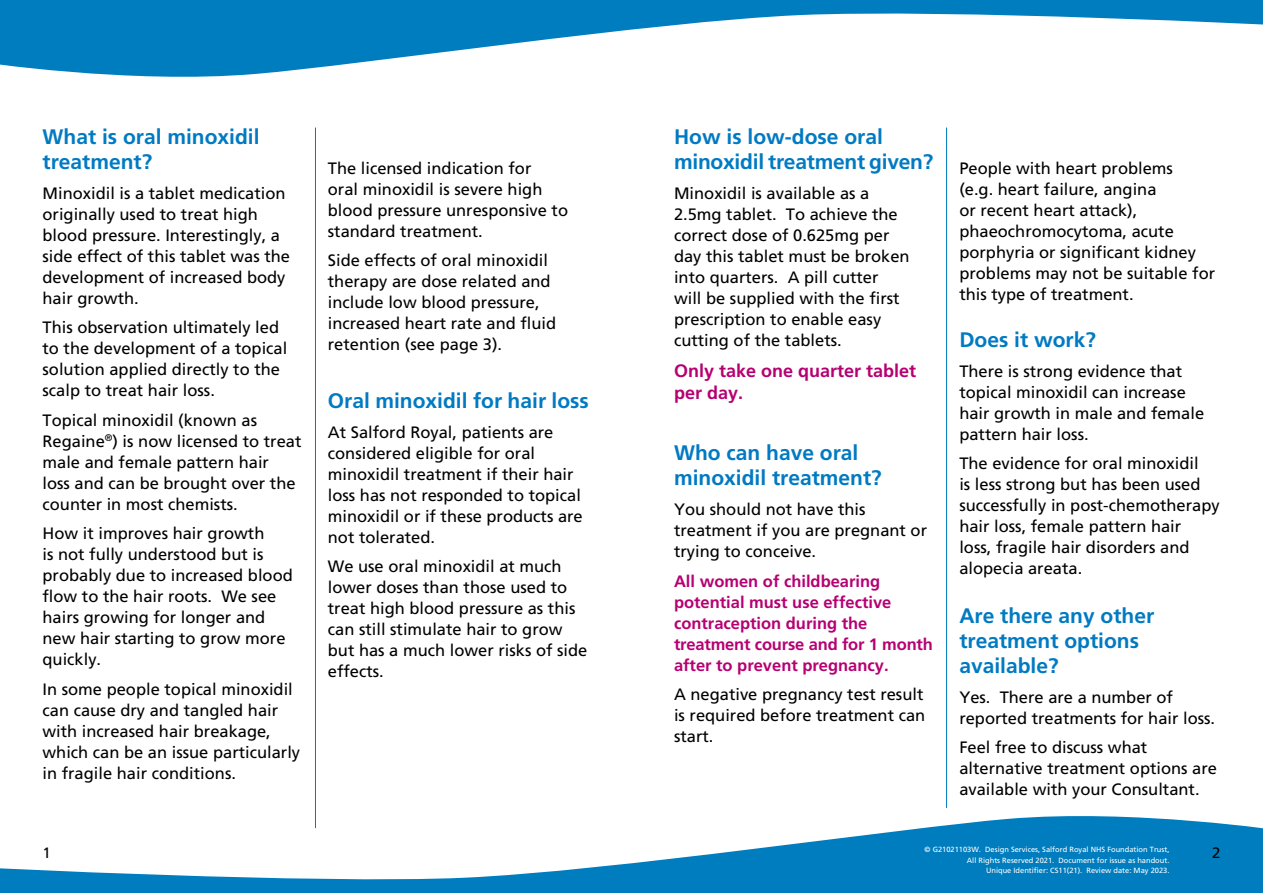
<style>
.page{position:relative;width:1263px;height:893px;background:#fff}
.page>*{position:absolute;margin:0;border:0;box-sizing:border-box;transform-origin:0 0}
.t1{font:700 21px/25.2px "Frutiger";color:#007ac2}
.t2{font:700 18px/22.5px "Frutiger";color:#b60072}
.t3{font:16.5px/21px "Frutiger";color:#000}
.t4{font:700 16.5px/21px "Frutiger";color:#b60072}
.t5{font:15px "Frutiger";color:#000}
.t6{font:7.5px/10.5px "Frutiger";color:#fff;text-align:right}
</style>
<div class="page">
<svg style="left:0;top:0;width:1263px;height:77px;fill:#007dbe"></svg>
<svg style="left:0;top:816px;width:1263px;height:77px;fill:#007dbe"></svg>
<hr style="left:315px;top:128px;width:1px;height:700px;background:#007ac2">
<hr style="left:946px;top:128px;width:1px;height:680px;background:#007ac2">
<p class="t1" style="left:43px;top:124px;width:219px">What is oral minoxidil treatment?</p>
<p class="t3" style="left:43px;top:182px;width:249px">Minoxidil is a tablet medication originally used to treat high blood pressure. Interestingly, a side effect of this tablet was the development of increased body hair growth.</p>
<p class="t3" style="left:43px;top:317px;width:246px">This observation ultimately led to the development of a topical solution applied directly to the scalp to treat hair loss.</p>
<p class="t3" style="left:43px;top:409px;width:260px">Topical minoxidil (known as<br>Regaine<sup>®</sup>) is now licensed to treat male and female pattern hair<br>loss and can be brought over the counter in most chemists.</p>
<p class="t3" style="left:43px;top:523px;width:252px">How it improves hair growth<br>is not fully understood but is probably due to increased blood flow to the hair roots. We see hairs growing for longer and new hair starting to grow more quickly.</p>
<p class="t3" style="left:43px;top:678px;width:259px">In some people topical minoxidil can cause dry and tangled hair with increased hair breakage, which can be an issue particularly in fragile hair conditions.</p>
<p class="t3" style="left:328px;top:157px;width:242px">The licensed indication for<br>oral minoxidil is severe high blood pressure unresponsive to standard treatment.</p>
<p class="t3" style="left:328px;top:250px;width:230px">Side effects of oral minoxidil therapy are dose related and include low blood pressure, increased heart rate and fluid retention (see page 3).</p>
<p class="t1" style="left:328px;top:388px;width:263px">Oral minoxidil for hair loss</p>
<p class="t3" style="left:328px;top:421px;width:256px">At Salford Royal, patients are considered eligible for oral minoxidil treatment if their hair loss has not responded to topical minoxidil or if these products are not tolerated.</p>
<p class="t3" style="left:328px;top:556px;width:261px">We use oral minoxidil at much lower doses than those used to treat high blood pressure as this can still stimulate hair to grow but has a much lower risks of side effects.</p>
<p class="t1" style="left:674px;top:124px;width:261px">How is low-dose oral minoxidil treatment given?</p>
<p class="t3" style="left:674px;top:182px;width:237px">Minoxidil is available as a<br>2.5mg tablet. To achieve the correct dose of 0.625mg per day this tablet must be broken into quarters. A pill cutter will be supplied with the first prescription to enable easy cutting of the tablets.</p>
<p class="t2" style="left:674px;top:359px;width:244px">Only take one quarter tablet per day.</p>
<p class="t1" style="left:674px;top:440px;width:209px">Who can have oral minoxidil treatment?</p>
<p class="t3" style="left:674px;top:499px;width:255px">You should not have this treatment if you are pregnant or trying to conceive.</p>
<p class="t4" style="left:674px;top:570px;width:260px">All women of childbearing potential must use effective contraception during the treatment course and for 1 month after to prevent pregnancy.</p>
<p class="t3" style="left:674px;top:684px;width:253px;text-align:justify">A negative pregnancy test result is required before treatment can start.</p>
<p class="t3" style="left:959px;top:157px;width:257px">People with heart problems<br>(e.g. heart failure, angina<br>or recent heart attack), phaeochromocytoma, acute porphyria or significant kidney problems may not be suitable for this type of treatment.</p>
<p class="t1" style="left:959px;top:327px;width:138px">Does it work?</p>
<p class="t3" style="left:959px;top:360px;width:246px">There is strong evidence that topical minoxidil can increase hair growth in male and female pattern hair loss.</p>
<p class="t3" style="left:959px;top:453px;width:262px">The evidence for oral minoxidil<br>is less strong but has been used successfully in post-chemotherapy hair loss, female pattern hair<br>loss, fragile hair disorders and alopecia areata.</p>
<p class="t1" style="left:959px;top:603px;width:196px">Are there any other treatment options available?</p>
<p class="t3" style="left:959px;top:686px;width:257px">Yes. There are a number of reported treatments for hair loss.</p>
<p class="t3" style="left:959px;top:737px;width:259px">Feel free to discuss what alternative treatment options are available with your Consultant.</p>
<p class="t6" style="left:924px;top:844px;width:246px">© G21021103W. Design Services, Salford Royal NHS Foundation Trust,<br>All Rights Reserved 2021. Document for issue as handout.<br>Unique Identifier: CS11(21). Review date: May 2023.</p>
<p class="t5" style="left:43px;top:844px;width:10px">1</p>
<p class="t5" style="left:1212px;top:844px;width:10px">2</p>
</div>
